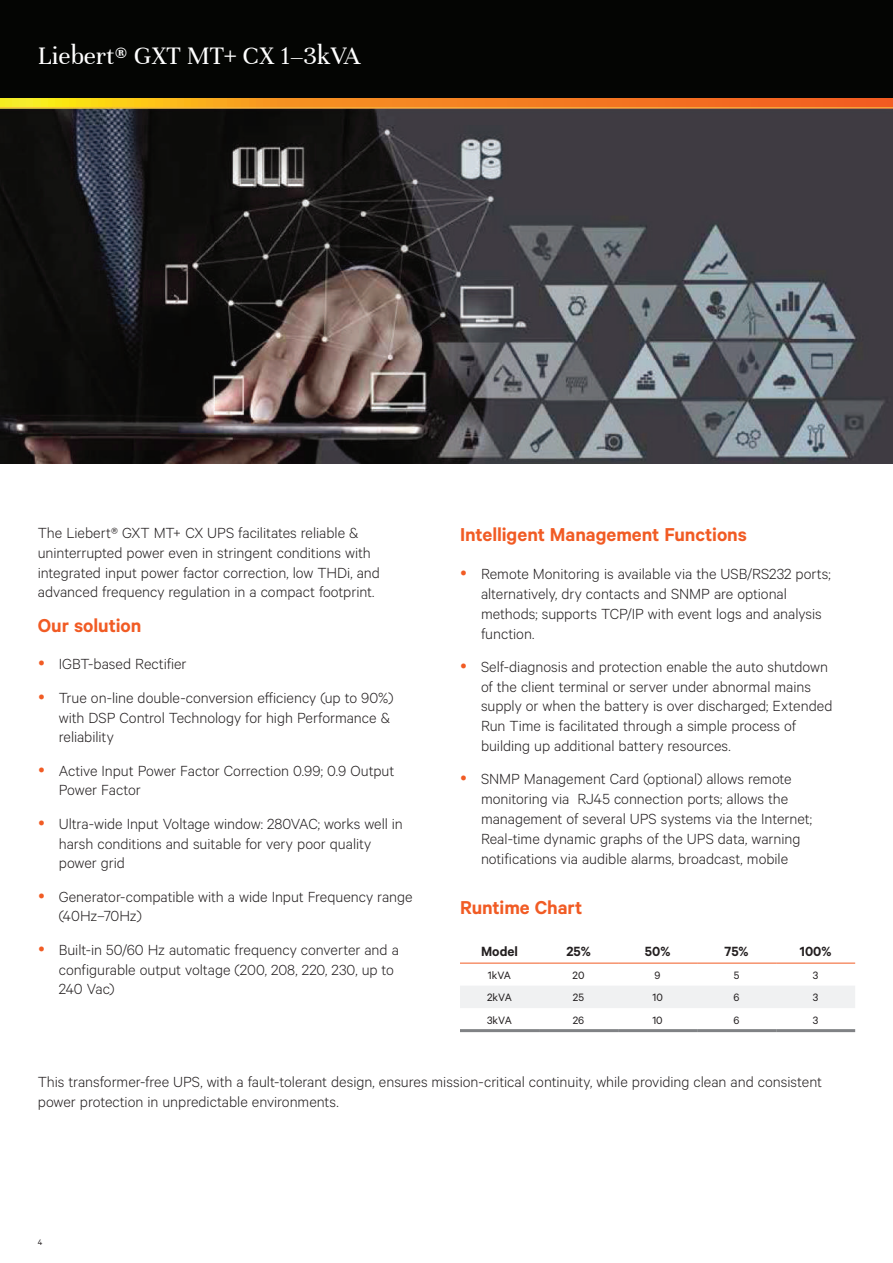
<style>
.page{position:relative;width:893px;height:1263px;background:#fff}
.page>*{position:absolute;margin:0;border:0;box-sizing:border-box;transform-origin:0 0}
.t1{font:27px "Unna";color:#fff}
.t2{font:600 21px "Calibre";letter-spacing:-.005em;color:#f15b24}
.t3{font:300 16.5px/19.8px "Calibre";color:#231f20}
.t4{font:600 15px "Calibre";color:#231f20}
.t5{font:12px "Calibre";color:#231f20}
.t6{font:9px "Calibre";color:#231f20}
</style>
<div class="page">
<div style="left:0;top:0;width:893px;height:108px;background:#040503"></div>
<svg style="left:0;top:98px;width:893px;height:10px;background:#f59221"></svg>
<img style="left:0;top:108px;width:893px;height:355px">
<div style="left:460px;top:986px;width:395px;height:22px;background:#f0f1f2"></div>
<hr style="left:460px;top:963px;width:79px;height:1px;background:#f15b24">
<hr style="left:539px;top:963px;width:79px;height:1px;background:#f15b24">
<hr style="left:618px;top:963px;width:79px;height:1px;background:#f15b24">
<hr style="left:697px;top:963px;width:79px;height:1px;background:#f15b24">
<hr style="left:776px;top:963px;width:79px;height:1px;background:#f15b24">
<hr style="left:460px;top:1029px;width:79px;height:3px;background:#808285">
<hr style="left:539px;top:1029px;width:79px;height:3px;background:#808285">
<hr style="left:618px;top:1029px;width:79px;height:3px;background:#808285">
<hr style="left:697px;top:1029px;width:79px;height:3px;background:#808285">
<hr style="left:776px;top:1029px;width:79px;height:3px;background:#808285">
<h1 class="t1" style="left:38px;top:40px;width:324px">Liebert® GXT MT+ CX 1–3kVA</h1>
<p class="t3" style="left:38px;top:522px;width:344px">The Liebert® GXT MT+ CX UPS facilitates reliable &amp; uninterrupted power even in stringent conditions with integrated input power factor correction, low THDi, and advanced frequency regulation in a compact footprint.</p>
<p class="t2" style="left:38px;top:613px;width:105px">Our solution</p>
<p class="t3" style="left:59px;top:647px;width:336px;line-height:33.3px">IGBT-based Rectifier<br>True on-line double-conversion efficiency (up to 90%)</p>
<p class="t3" style="left:59px;top:707px;width:333px">with DSP Control Technology for high Performance &amp; reliability</p>
<p class="t3" style="left:59px;top:760px;width:337px">Active Input Power Factor Correction 0.99; 0.9 Output<br>Power Factor</p>
<p class="t3" style="left:59px;top:813px;width:346px">Ultra-wide Input Voltage window: 280VAC; works well in harsh conditions and suitable for very poor quality power grid</p>
<p class="t3" style="left:59px;top:886px;width:355px">Generator-compatible with a wide Input Frequency range (40Hz–70Hz)</p>
<p class="t3" style="left:59px;top:939px;width:342px">Built-in 50/60 Hz automatic frequency converter and a configurable output voltage (200, 208, 220, 230, up to<br>240 Vac)</p>
<p class="t2" style="left:460px;top:522px;width:289px">Intelligent Management Functions</p>
<p class="t3" style="left:481px;top:563px;width:351px">Remote Monitoring is available via the USB/RS232 ports; alternatively, dry contacts and SNMP are optional methods; supports TCP/IP with event logs and analysis function.</p>
<p class="t3" style="left:481px;top:656px;width:353px">Self-diagnosis and protection enable the auto shutdown of the client terminal or server under abnormal mains supply or when the battery is over discharged; Extended Run Time is facilitated through a simple process of building up additional battery resources.</p>
<p class="t3" style="left:481px;top:769px;width:333px">SNMP Management Card (optional) allows remote monitoring via RJ45 connection ports; allows the management of several UPS systems via the Internet; Real-time dynamic graphs of the UPS data, warning notifications via audible alarms, broadcast, mobile</p>
<p class="t2" style="left:460px;top:895px;width:124px">Runtime Chart</p>
<p class="t4" style="left:481px;top:943px;width:38px">Model</p>
<p class="t4" style="left:566px;top:943px;width:26px">25%</p>
<p class="t4" style="left:645px;top:943px;width:27px">50%</p>
<p class="t4" style="left:725px;top:943px;width:26px">75%</p>
<p class="t4" style="left:800px;top:943px;width:33px">100%</p>
<p class="t5" style="left:488px;top:968px;width:25px">1kVA</p>
<p class="t5" style="left:573px;top:968px;width:13px">20</p>
<p class="t5" style="left:655px;top:968px;width:7px">9</p>
<p class="t5" style="left:734px;top:968px;width:7px">5</p>
<p class="t5" style="left:813px;top:968px;width:7px">3</p>
<p class="t5" style="left:487px;top:991px;width:26px">2kVA</p>
<p class="t5" style="left:573px;top:991px;width:13px">25</p>
<p class="t5" style="left:652px;top:991px;width:12px">10</p>
<p class="t5" style="left:734px;top:991px;width:7px">6</p>
<p class="t5" style="left:813px;top:991px;width:7px">3</p>
<p class="t5" style="left:487px;top:1013px;width:26px">3kVA</p>
<p class="t5" style="left:573px;top:1013px;width:13px">26</p>
<p class="t5" style="left:652px;top:1013px;width:12px">10</p>
<p class="t5" style="left:734px;top:1013px;width:7px">6</p>
<p class="t5" style="left:813px;top:1013px;width:7px">3</p>
<p class="t3" style="left:38px;top:1071px;width:786px">This transformer-free UPS, with a fault-tolerant design, ensures mission-critical continuity, while providing clean and consistent power protection in unpredictable environments.</p>
<p class="t6" style="left:38px;top:1236px;width:6px">4</p>
</div>
